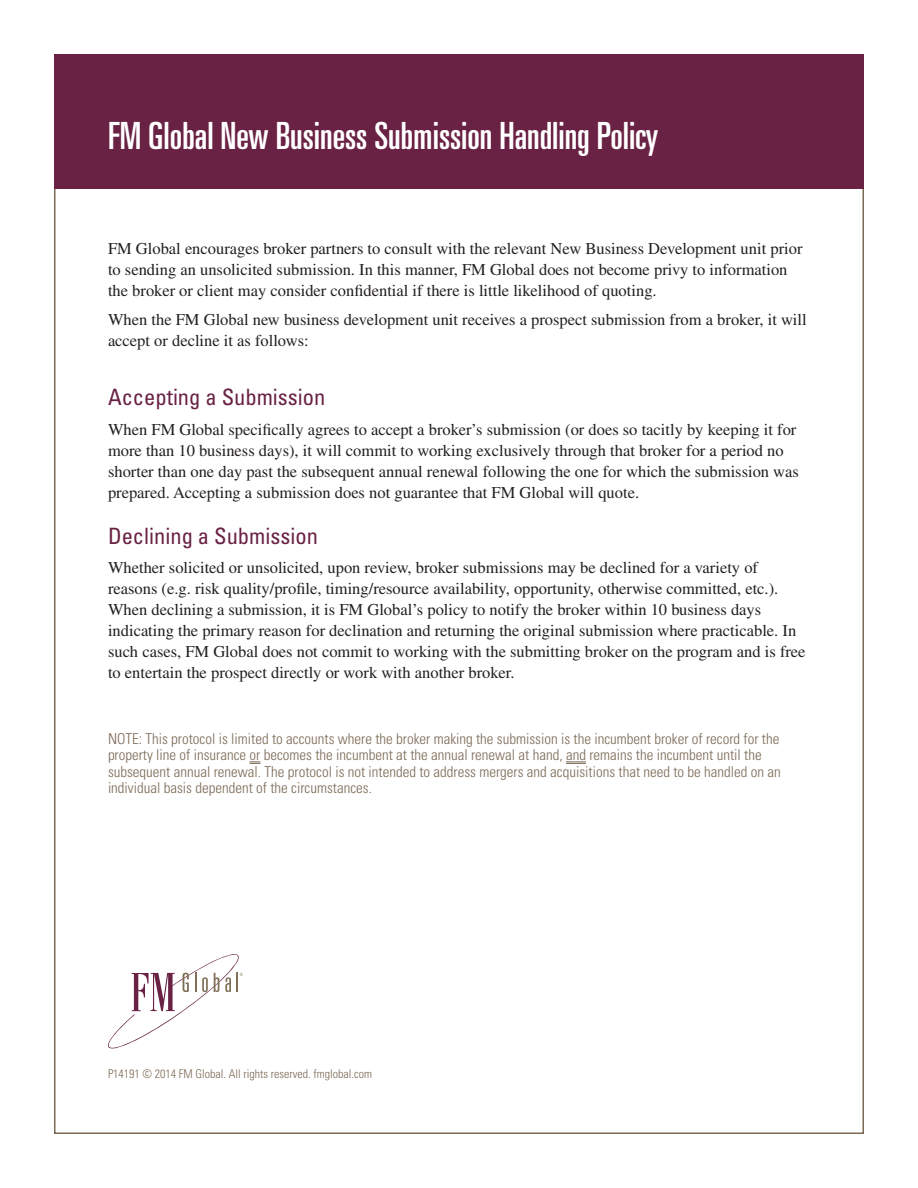
<style>
.page{position:relative;width:918px;height:1188px;background:#fff}
.page>*{position:absolute;margin:0;border:0;box-sizing:border-box;transform-origin:0 0}
.t1{font:ultra-condensed 37.5px "Univers LT Std";color:#fff}
.t2{font:condensed 22.5px "Univers LT Std";color:#692244}
.t3{font:16.5px/21px "Times LT Std";color:#231f20}
.t4{font:300 condensed 15px/16.5px "Univers LT Std";color:#7c6a55}
.t5{font:300 condensed 12px "Univers LT Std";color:#7c6a55}
</style>
<div class="page">
<svg style="left:250px;top:761px;width:10px;height:3px"></svg>
<svg style="left:566px;top:761px;width:20px;height:3px"></svg>
<div style="left:54px;top:54px;width:810px;height:135px;background:#692244"></div>
<svg style="left:108px;top:954px;width:135px;height:94px"></svg>
<h1 class="t1" style="left:108px;top:114px;width:552px">FM Global New Business Submission Handling Policy</h1>
<p class="t3" style="left:108px;top:238px;width:696px">FM Global encourages broker partners to consult with the relevant New Business Development unit prior to sending an unsolicited submission. In this manner, FM Global does not become privy to information the broker or client may consider confidential if there is little likelihood of quoting.</p>
<p class="t3" style="left:108px;top:309px;width:700px">When the FM Global new business development unit receives a prospect submission from a broker, it will accept or decline it as follows:</p>
<h2 class="t2" style="left:108px;top:383px;width:219px">Accepting a Submission</h2>
<p class="t3" style="left:108px;top:418px;width:692px">When FM Global specifically agrees to accept a broker’s submission (or does so tacitly by keeping it for more than 10 business days), it will commit to working exclusively through that broker for a period no shorter than one day past the subsequent annual renewal following the one for which the submission was prepared. Accepting a submission does not guarantee that FM Global will quote.</p>
<h2 class="t2" style="left:108px;top:522px;width:211px">Declining a Submission</h2>
<p class="t3" style="left:108px;top:557px;width:699px">Whether solicited or unsolicited, upon review, broker submissions may be declined for a variety of reasons (e.g. risk quality/profile, timing/resource availability, opportunity, otherwise committed, etc.).<br>When declining a submission, it is FM Global’s policy to notify the broker within 10 business days indicating the primary reason for declination and returning the original submission where practicable. In such cases, FM Global does not commit to working with the submitting broker on the program and is free to entertain the prospect directly or work with another broker.</p>
<p class="t4" style="left:108px;top:730px;width:674px">NOTE: This protocol is limited to accounts where the broker making the submission is the incumbent broker of record for the property line of insurance or becomes the incumbent at the annual renewal at hand, and remains the incumbent until the subsequent annual renewal. The protocol is not intended to address mergers and acquisitions that need to be handled on an individual basis dependent of the circumstances.</p>
<p class="t5" style="left:108px;top:1067px;width:266px">P14191 © 2014 FM Global. All rights reserved. fmglobal.com</p>
</div>
